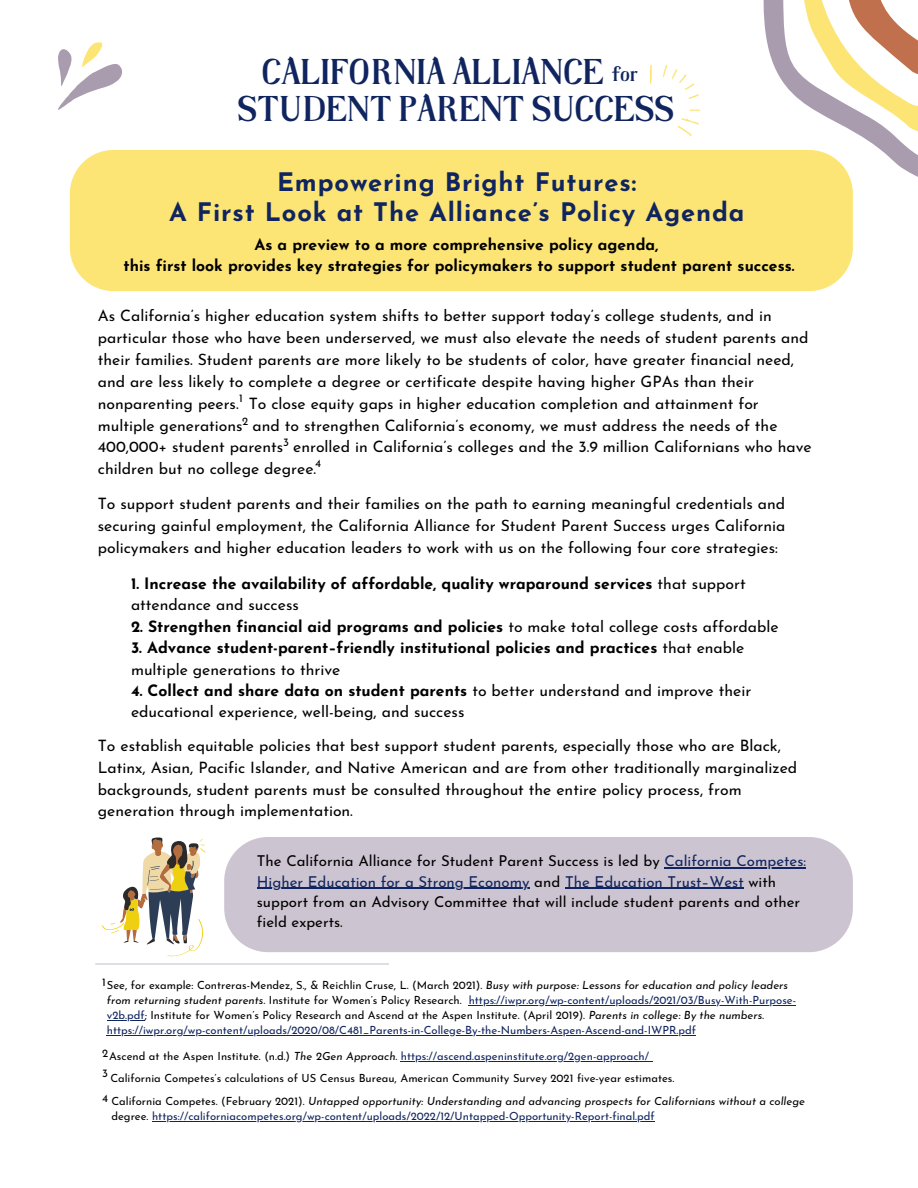
<style>
.page{position:relative;width:918px;height:1188px;background:#fff}
.page>*{position:absolute;margin:0;border:0;box-sizing:border-box;transform-origin:0 0}
.t1{font:700 36.9px "Tropikal";color:#10255f}
.t2{font:700 25.5px "Josefin Sans";letter-spacing:.035em;color:#10255f}
.t3{font:700 19.65px "Tropikal";color:#10255f}
.t4{font:15.75px/21.9px "Josefin Sans";color:#000}
.t5{font:700 15.75px/21.3px "Josefin Sans";color:#000}
.t6{font:15px/20.2px "Josefin Sans";color:#000}
.t7{font:11.25px/15px "Josefin Sans";color:#10255f}
.t8{font:11.25px "Josefin Sans";color:#000}
.s1{font-weight:400}
.s2{font-weight:700}
.s3{color:#10255f}
.s4{color:#000}
.s5{font-style:italic;color:#000}
</style>
<div class="page">
<svg style="left:649px;top:64px;width:50px;height:35px"></svg>
<svg style="left:677px;top:109px;width:23px;height:27px"></svg>
<div style="left:70px;top:150px;width:783px;height:141px;background:#fce574"></div>
<div style="left:224px;top:837px;width:629px;height:115px;background:#cdc4d1"></div>
<hr style="left:665px;top:868px;width:141px;height:1px;background:#10255f">
<hr style="left:257px;top:888px;width:273px;height:1px;background:#10255f">
<hr style="left:565px;top:888px;width:179px;height:1px;background:#10255f">
<hr style="left:469px;top:1005px;width:327px;height:1px;background:#10255f">
<hr style="left:107px;top:1020px;width:38px;height:1px;background:#10255f">
<hr style="left:107px;top:1035px;width:589px;height:1px;background:#10255f">
<hr style="left:401px;top:1061px;width:248px;height:1px;background:#10255f">
<hr style="left:152px;top:1121px;width:503px;height:1px;background:#10255f">
<hr style="left:95px;top:963px;width:294px;height:2px;background:#cdc4d1">
<svg style="left:764px;top:0;width:154px;height:177px"></svg>
<svg style="left:58px;top:43px;width:64px;height:67px"></svg>
<svg style="left:102px;top:837px;width:104px;height:119px"></svg>
<p class="t1" style="left:262px;top:57px;width:343px">CALIFORNIA ALLIANCE</p>
<p class="t3" style="left:612px;top:66px;width:27px">for</p>
<p class="t1" style="left:238px;top:93px;width:438px">STUDENT PARENT SUCCESS</p>
<p class="t2" style="left:277px;top:172px;width:361px">Empowering Bright Futures:</p>
<p class="t2" style="left:169px;top:202px;width:577px">A First Look at The Alliance’s Policy Agenda</p>
<p class="t5" style="left:254px;top:235px;width:405px">As a preview to a more comprehensive policy agenda,</p>
<p class="t5" style="left:124px;top:256px;width:672px">this first look provides key strategies for policymakers to support student parent success.</p>
<p class="t4" style="left:98px;top:306px;width:715px">As California’s higher education system shifts to better support today’s college students, and in particular those who have been underserved, we must also elevate the needs of student parents and their families. Student parents are more likely to be students of color, have greater financial need, and are less likely to complete a degree or certificate despite having higher GPAs than their nonparenting peers. To close equity gaps in higher education completion and attainment for multiple generations and to strengthen California’s economy, we must address the needs of the 400,000+ student parents enrolled in California’s colleges and the 3.9 million Californians who have children but no college degree.</p>
<p class="t4" style="left:98px;top:494px;width:689px;text-align:justify">To support student parents and their families on the path to earning meaningful credentials and securing gainful employment, the California Alliance for Student Parent Success urges California policymakers and higher education leaders to work with us on the following four core strategies:</p>
<p class="t8" style="left:239px;top:393px;width:5px">1</p>
<p class="t8" style="left:242px;top:417px;width:8px">2</p>
<p class="t8" style="left:283px;top:438px;width:7px">3</p>
<p class="t8" style="left:315px;top:458px;width:8px">4</p>
<p class="t5" style="left:131px;top:574px;width:616px">1. Increase the availability of affordable, quality wraparound services <span class="s1">that support attendance and success</span></p>
<p class="t5" style="left:131px;top:617px;width:649px">2. Strengthen financial aid programs and policies <span class="s1">to make total college costs affordable</span></p>
<p class="t5" style="left:131px;top:639px;width:615px">3. Advance student-parent–friendly institutional policies and practices <span class="s1">that enable multiple generations to thrive</span></p>
<p class="t4" style="left:131px;top:681px;width:622px;line-height:21.3px"><span class="s2">4. Collect and share data on student parents</span> to better understand and improve their educational experience, well-being, and success</p>
<p class="t4" style="left:98px;top:736px;width:701px">To establish equitable policies that best support student parents, especially those who are Black, Latinx, Asian, Pacific Islander, and Native American and are from other traditionally marginalized backgrounds, student parents must be consulted throughout the entire policy process, from generation through implementation.</p>
<p class="t6" style="left:257px;top:853px;width:551px">The California Alliance for Student Parent Success is led by <span class="s3">California Competes:<br>Higher Education for a Strong Economy</span> and <span class="s3">The Education Trust–West</span> with support from an Advisory Committee that will include student parents and other field experts.</p>
<p class="t8" style="left:102px;top:977px;width:5px">1</p>
<p class="t7" style="left:107px;top:979px;width:691px"><span class="s4">See, for example: Contreras-Mendez, S., &amp; Reichlin Cruse, L. (March 2021).</span> <span class="s5">Busy with purpose: Lessons for education and policy leaders from returning student parents.</span> <span class="s4">Institute for Women’s Policy Research.</span> https://iwpr.org/wp-content/uploads/2021/03/Busy-With-Purpose&shy;v2b.pdf<span class="s4">; Institute for Women’s Policy Research and Ascend at the Aspen Institute. (April 2019).</span> <span class="s5">Parents in college: By the numbers. </span>https://iwpr.org/wp-content/uploads/2020/08/C481_Parents-in-College-By-the-Numbers-Aspen-Ascend-and-IWPR.pdf</p>
<p class="t7" style="left:109px;top:1050px;width:541px"><span class="s4">Ascend at the Aspen Institute. (n.d.)</span> <span class="s5">The 2Gen Approach.</span> https://ascend.aspeninstitute.org/2gen-approach/</p>
<p class="t8" style="left:110px;top:1073px;width:566px">California Competes’s calculations of US Census Bureau, American Community Survey 2021 five-year estimates.</p>
<p class="t7" style="left:111px;top:1095px;width:695px"><span class="s4">California Competes. (February 2021).</span> <span class="s5">Untapped opportunity: Understanding and advancing prospects for Californians without a college </span><span class="s4">degree.</span> https://californiacompetes.org/wp-content/uploads/2022/12/Untapped-Opportunity-Report-final.pdf</p>
<p class="t8" style="left:102px;top:1048px;width:8px">2</p>
<p class="t8" style="left:102px;top:1069px;width:7px">3</p>
<p class="t8" style="left:102px;top:1094px;width:8px">4</p>
</div>
